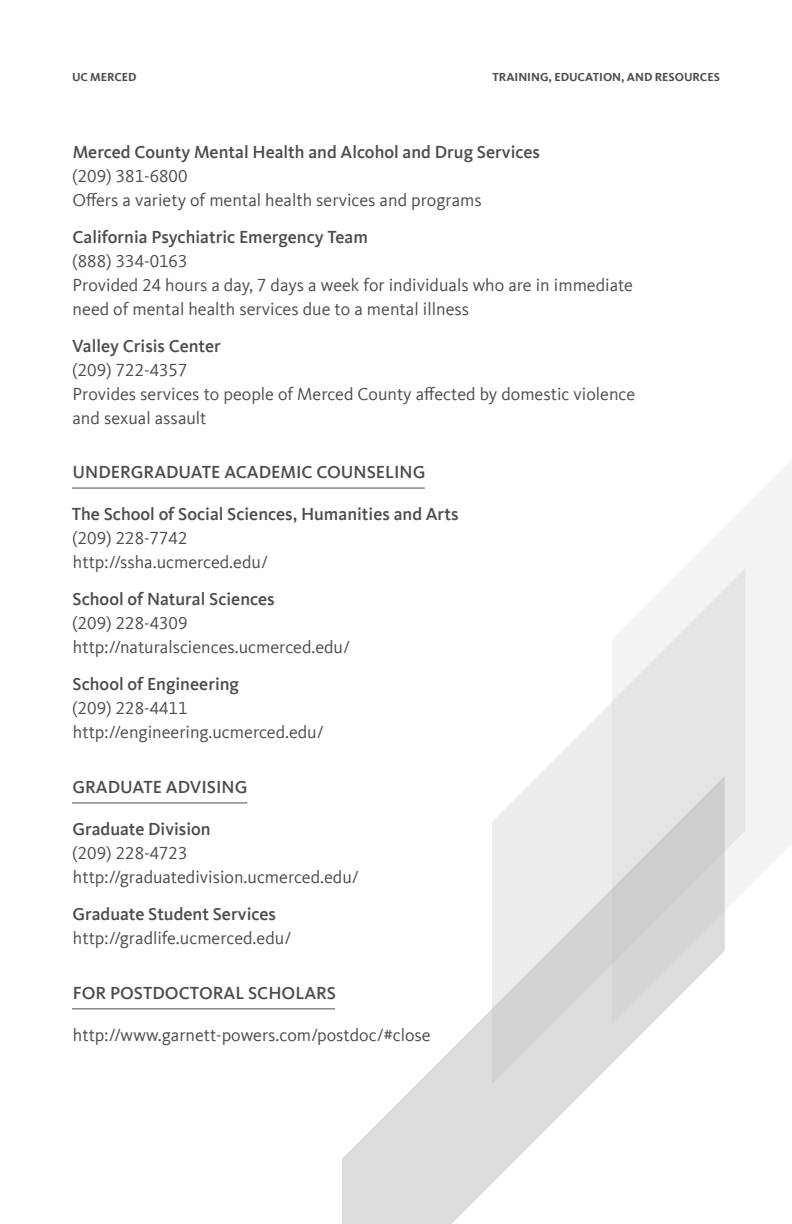
<style>
.page{position:relative;width:792px;height:1224px;background:#fff}
.page>*{position:absolute;margin:0;border:0;box-sizing:border-box;transform-origin:0 0}
.t1{font:18px/24px "Kievit Offc Pro";color:#4b4c4d}
.t2{font:500 18px "Kievit Offc Pro";color:#4b4c4d}
.t3{font:700 12px "Kievit Offc Pro";color:#4b4c4d}
</style>
<div class="page">
<svg style="left:684px;top:460px;width:108px;height:430px;fill:#f2f3f4"></svg>
<svg style="left:538px;top:568px;width:207px;height:342px"></svg>
<svg style="left:342px;top:776px;width:383px;height:448px"></svg>
<hr style="left:72px;top:488px;width:353px;height:1px;background:#4b4c4d">
<hr style="left:72px;top:802px;width:175px;height:1px;background:#4b4c4d">
<hr style="left:72px;top:1008px;width:263px;height:1px;background:#4b4c4d">
<p class="t3" style="left:72px;top:70px;width:66px">UC MERCED</p>
<p class="t3" style="left:492px;top:70px;width:229px">TRAINING, EDUCATION, AND RESOURCES</p>
<p class="t2" style="left:73px;top:141px;width:469px">Merced County Mental Health and Alcohol and Drug Services</p>
<p class="t1" style="left:72px;top:164px;width:411px">(209) 381-6800<br>Offers a variety of mental health services and programs</p>
<p class="t2" style="left:72px;top:226px;width:297px">California Psychiatric Emergency Team</p>
<p class="t1" style="left:72px;top:248px;width:562px">(888) 334-0163<br>Provided 24 hours a day, 7 days a week for individuals who are in immediate need of mental health services due to a mental illness</p>
<p class="t2" style="left:72px;top:335px;width:150px">Valley Crisis Center</p>
<p class="t1" style="left:72px;top:357px;width:564px">(209) 722-4357<br>Provides services to people of Merced County affected by domestic violence and sexual assault</p>
<p class="t2" style="left:73px;top:462px;width:354px">UNDERGRADUATE ACADEMIC COUNSELING</p>
<p class="t2" style="left:72px;top:504px;width:388px">The School of Social Sciences, Humanities and Arts</p>
<p class="t1" style="left:72px;top:526px;width:197px">(209) 228-7742 http://ssha.ucmerced.edu/</p>
<p class="t2" style="left:73px;top:589px;width:204px">School of Natural Sciences</p>
<p class="t1" style="left:72px;top:611px;width:279px">(209) 228-4309 http://naturalsciences.ucmerced.edu/</p>
<p class="t2" style="left:73px;top:674px;width:168px">School of Engineering</p>
<p class="t1" style="left:72px;top:696px;width:253px">(209) 228-4411 http://engineering.ucmerced.edu/</p>
<p class="t2" style="left:72px;top:777px;width:177px">GRADUATE ADVISING</p>
<p class="t2" style="left:72px;top:819px;width:140px">Graduate Division</p>
<p class="t1" style="left:72px;top:841px;width:288px">(209) 228-4723 http://graduatedivision.ucmerced.edu/</p>
<p class="t2" style="left:72px;top:903px;width:205px">Graduate Student Services</p>
<p class="t1" style="left:73px;top:926px;width:220px">http://gradlife.ucmerced.edu/</p>
<p class="t2" style="left:73px;top:982px;width:265px">FOR POSTDOCTORAL SCHOLARS</p>
<p class="t1" style="left:73px;top:1023px;width:359px">http://www.garnett-powers.com/postdoc/#close</p>
</div>
